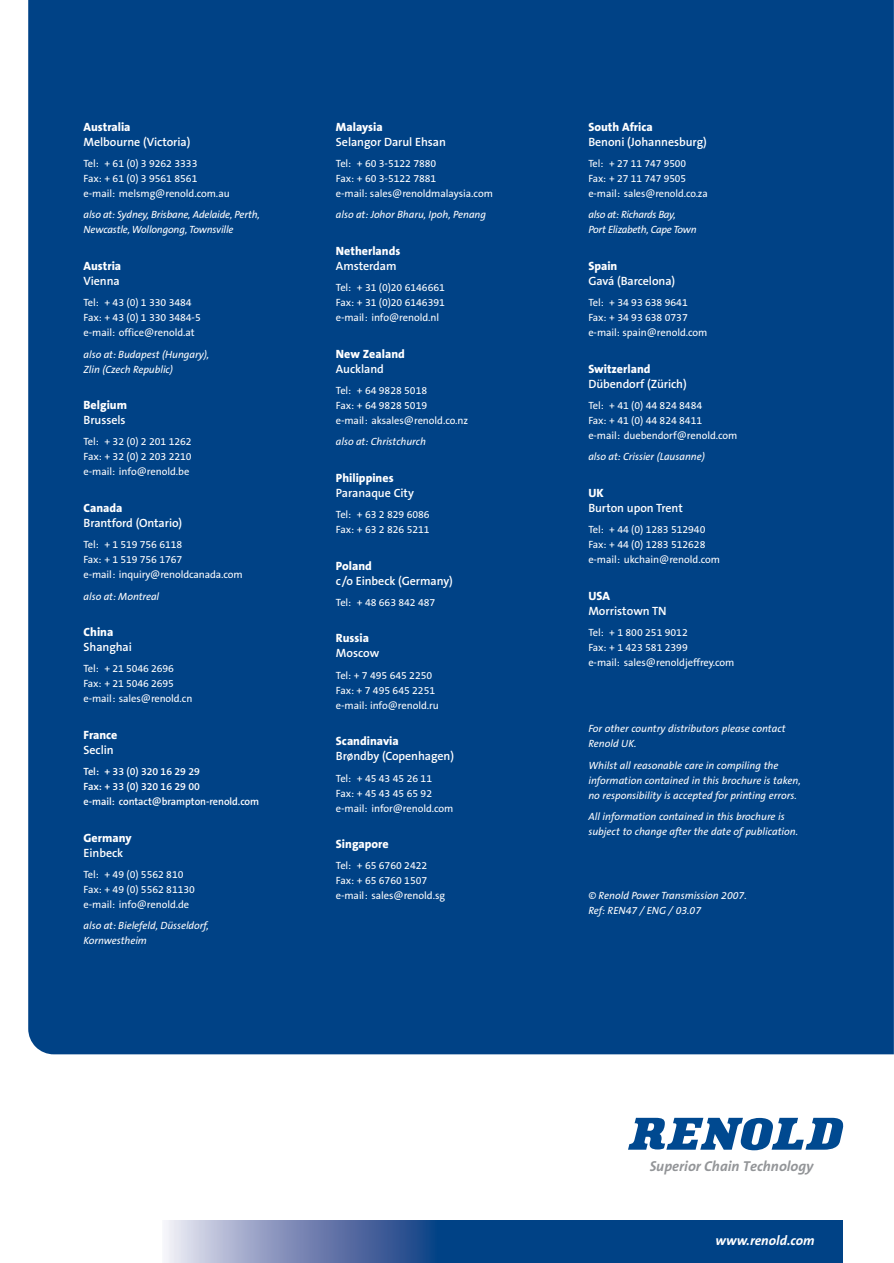
<style>
.page{position:relative;width:894px;height:1263px;background:#fff}
.page>*{position:absolute;margin:0;border:0;box-sizing:border-box;transform-origin:0 0}
.t1{font:italic 700 14.4px "The Sans B7";color:#939598}
.t2{font:italic 700 13.5px "The Sans B7";color:#fff}
.t3{font:600 12px "The Sans B6";letter-spacing:-.005em;color:#fff}
.t4{font:800 12px "The Sans B8";color:#fff}
.t5{font:10.5px/15px "The Sans B5 Plain";letter-spacing:-.005em;color:#fff}
.t6{font:italic 10.5px/15px "The Sans B5 Plain";letter-spacing:-.005em;color:#fff}
.t7{font:600 10.5px/15px "The Sans B6";letter-spacing:-.005em;color:#fff}
.t8{font:italic 10.5px/15px "The Sans B5 Plain";letter-spacing:-.03em;color:#fff}
</style>
<div class="page">
<div style="left:28px;top:0;width:865px;height:1054px;background:#004286"></div>
<div style="left:356px;top:1220px;width:486px;height:42px;background:#004286"></div>
<div style="left:162px;top:1220px;width:274px;height:42px;background:linear-gradient(to right,#ece5f1,#0f3880)"></div>
<svg style="left:628px;top:1117px;width:215px;height:33px"></svg>
<p class="t4" style="left:84px;top:122px;width:49px">Australia</p>
<p class="t3" style="left:84px;top:137px;width:108px">Melbourne (Victoria)</p>
<p class="t5" style="left:84px;top:157px;width:148px">Tel: + 61 (0) 3 9262 3333<br>Fax: + 61 (0) 3 9561 8561 e-mail: melsmg@renold.com.au</p>
<p class="t6" style="left:84px;top:208px;width:178px">also at: Sydney, Brisbane, Adelaide, Perth,<br>Newcastle, Wollongong, Townsville</p>
<p class="t4" style="left:84px;top:261px;width:39px">Austria</p>
<p class="t3" style="left:84px;top:276px;width:38px">Vienna</p>
<p class="t5" style="left:84px;top:296px;width:119px">Tel: + 43 (0) 1 330 3484<br>Fax: + 43 (0) 1 330 3484-5 e-mail: office@renold.at</p>
<p class="t6" style="left:84px;top:348px;width:127px">also at: Budapest (Hungary),<br>Zlin (Czech Republic)</p>
<p class="t4" style="left:84px;top:400px;width:45px">Belgium</p>
<p class="t3" style="left:84px;top:415px;width:43px">Brussels</p>
<p class="t5" style="left:84px;top:435px;width:110px;text-align:justify">Tel: + 32 (0) 2 201 1262<br>Fax: + 32 (0) 2 203 2210 e-mail: info@renold.be</p>
<p class="t4" style="left:84px;top:503px;width:40px">Canada</p>
<p class="t3" style="left:84px;top:518px;width:100px">Brantford (Ontario)</p>
<p class="t5" style="left:84px;top:538px;width:161px">Tel: + 1 519 756 6118<br>Fax: + 1 519 756 1767<br>e-mail: inquiry@renoldcanada.com</p>
<p class="t6" style="left:84px;top:589px;width:77px">also at: Montreal</p>
<p class="t4" style="left:84px;top:627px;width:31px">China</p>
<p class="t3" style="left:84px;top:642px;width:50px">Shanghai</p>
<p class="t5" style="left:84px;top:662px;width:110px">Tel: + 21 5046 2696<br>Fax: + 21 5046 2695 e-mail: sales@renold.cn</p>
<p class="t4" style="left:84px;top:730px;width:35px">France</p>
<p class="t3" style="left:84px;top:745px;width:32px">Seclin</p>
<p class="t7" style="left:84px;top:765px;width:177px">Tel: + 33 (0) 320 16 29 29<br>Fax: + 33 (0) 320 16 29 00<br>e-mail: contact@brampton-renold.com</p>
<p class="t4" style="left:84px;top:833px;width:49px">Germany</p>
<p class="t3" style="left:84px;top:848px;width:41px">Einbeck</p>
<p class="t5" style="left:84px;top:868px;width:113px">Tel: + 49 (0) 5562 810<br>Fax: + 49 (0) 5562 81130 e-mail: info@renold.de</p>
<p class="t6" style="left:84px;top:919px;width:127px">also at: Bielefeld, Düsseldorf,<br>Kornwestheim</p>
<p class="t4" style="left:336px;top:122px;width:48px">Malaysia</p>
<p class="t3" style="left:336px;top:137px;width:112px">Selangor Darul Ehsan</p>
<p class="t5" style="left:336px;top:157px;width:158px">Tel: + 60 3-5122 7880<br>Fax: + 60 3-5122 7881<br>e-mail: sales@renoldmalaysia.com</p>
<p class="t6" style="left:336px;top:208px;width:152px">also at: Johor Bharu, Ipoh, Penang</p>
<p class="t4" style="left:336px;top:246px;width:66px">Netherlands</p>
<p class="t3" style="left:336px;top:261px;width:62px">Amsterdam</p>
<p class="t5" style="left:336px;top:281px;width:110px;text-align:justify">Tel: + 31 (0)20 6146661<br>Fax: + 31 (0)20 6146391 e-mail: info@renold.nl</p>
<p class="t4" style="left:336px;top:349px;width:70px">New Zealand</p>
<p class="t3" style="left:336px;top:364px;width:50px">Auckland</p>
<p class="t5" style="left:336px;top:384px;width:134px">Tel: + 64 9828 5018<br>Fax: + 64 9828 5019<br>e-mail: aksales@renold.co.nz</p>
<p class="t6" style="left:336px;top:435px;width:92px">also at: Christchurch</p>
<p class="t4" style="left:336px;top:473px;width:59px">Philippines</p>
<p class="t3" style="left:336px;top:488px;width:79px">Paranaque City</p>
<p class="t5" style="left:336px;top:508px;width:95px">Tel: + 63 2 829 6086<br>Fax: + 63 2 826 5211</p>
<p class="t4" style="left:336px;top:561px;width:38px">Poland</p>
<p class="t3" style="left:336px;top:576px;width:118px">c/o Einbeck (Germany)</p>
<p class="t5" style="left:336px;top:596px;width:101px">Tel: + 48 663 842 487</p>
<p class="t4" style="left:336px;top:633px;width:35px">Russia</p>
<p class="t3" style="left:336px;top:648px;width:45px">Moscow</p>
<p class="t5" style="left:336px;top:669px;width:104px">Tel: + 7 495 645 2250<br>Fax: + 7 495 645 2251 e-mail: info@renold.ru</p>
<p class="t4" style="left:336px;top:736px;width:64px">Scandinavia</p>
<p class="t3" style="left:336px;top:751px;width:120px">Brøndby (Copenhagen)</p>
<p class="t5" style="left:336px;top:771px;width:119px">Tel: + 45 43 45 26 11<br>Fax: + 45 43 45 65 92 e-mail: infor@renold.com</p>
<p class="t4" style="left:336px;top:839px;width:54px">Singapore</p>
<p class="t5" style="left:336px;top:859px;width:111px">Tel: + 65 6760 2422<br>Fax: + 65 6760 1507 e-mail: sales@renold.sg</p>
<p class="t4" style="left:588px;top:122px;width:66px">South Africa</p>
<p class="t3" style="left:588px;top:137px;width:120px">Benoni (Johannesburg)</p>
<p class="t5" style="left:588px;top:157px;width:121px">Tel: + 27 11 747 9500<br>Fax: + 27 11 747 9505 e-mail: sales@renold.co.za</p>
<p class="t8" style="left:588px;top:208px;width:110px">also at: Richards Bay,<br>Port Elizabeth, Cape Town</p>
<p class="t4" style="left:588px;top:261px;width:31px">Spain</p>
<p class="t3" style="left:588px;top:276px;width:88px">Gavá (Barcelona)</p>
<p class="t5" style="left:588px;top:296px;width:121px">Tel: + 34 93 638 9641<br>Fax: + 34 93 638 0737 e-mail: spain@renold.com</p>
<p class="t4" style="left:588px;top:364px;width:64px">Switzerland</p>
<p class="t3" style="left:588px;top:379px;width:100px">Dübendorf (Zürich)</p>
<p class="t5" style="left:588px;top:399px;width:151px">Tel: + 41 (0) 44 824 8484<br>Fax: + 41 (0) 44 824 8411<br>e-mail: duebendorf@renold.com</p>
<p class="t6" style="left:588px;top:450px;width:118px">also at: Crissier (Lausanne)</p>
<p class="t4" style="left:588px;top:488px;width:17px">UK</p>
<p class="t3" style="left:588px;top:503px;width:96px">Burton upon Trent</p>
<p class="t5" style="left:588px;top:523px;width:133px">Tel: + 44 (0) 1283 512940<br>Fax: + 44 (0) 1283 512628 e-mail: ukchain@renold.com</p>
<p class="t4" style="left:588px;top:591px;width:23px">USA</p>
<p class="t3" style="left:588px;top:606px;width:80px">Morristown TN</p>
<p class="t5" style="left:588px;top:626px;width:148px">Tel: + 1 800 251 9012<br>Fax: + 1 423 581 2399<br>e-mail: sales@renoldjeffrey.com</p>
<p class="t6" style="left:588px;top:722px;width:199px">For other country distributors please contact<br>Renold UK.</p>
<p class="t6" style="left:588px;top:759px;width:214px">Whilst all reasonable care in compiling the information contained in this brochure is taken, no responsibility is accepted for printing errors.</p>
<p class="t6" style="left:588px;top:810px;width:211px">All information contained in this brochure is subject to change after the date of publication.</p>
<p class="t6" style="left:588px;top:889px;width:160px">© Renold Power Transmission 2007.<br>Ref: REN47 / ENG / 03.07</p>
<h1 class="t1" style="left:649px;top:1160px;width:165px">Superior Chain Technology</h1>
<p class="t2" style="left:715px;top:1234px;width:101px">www.renold.com</p>
</div>
